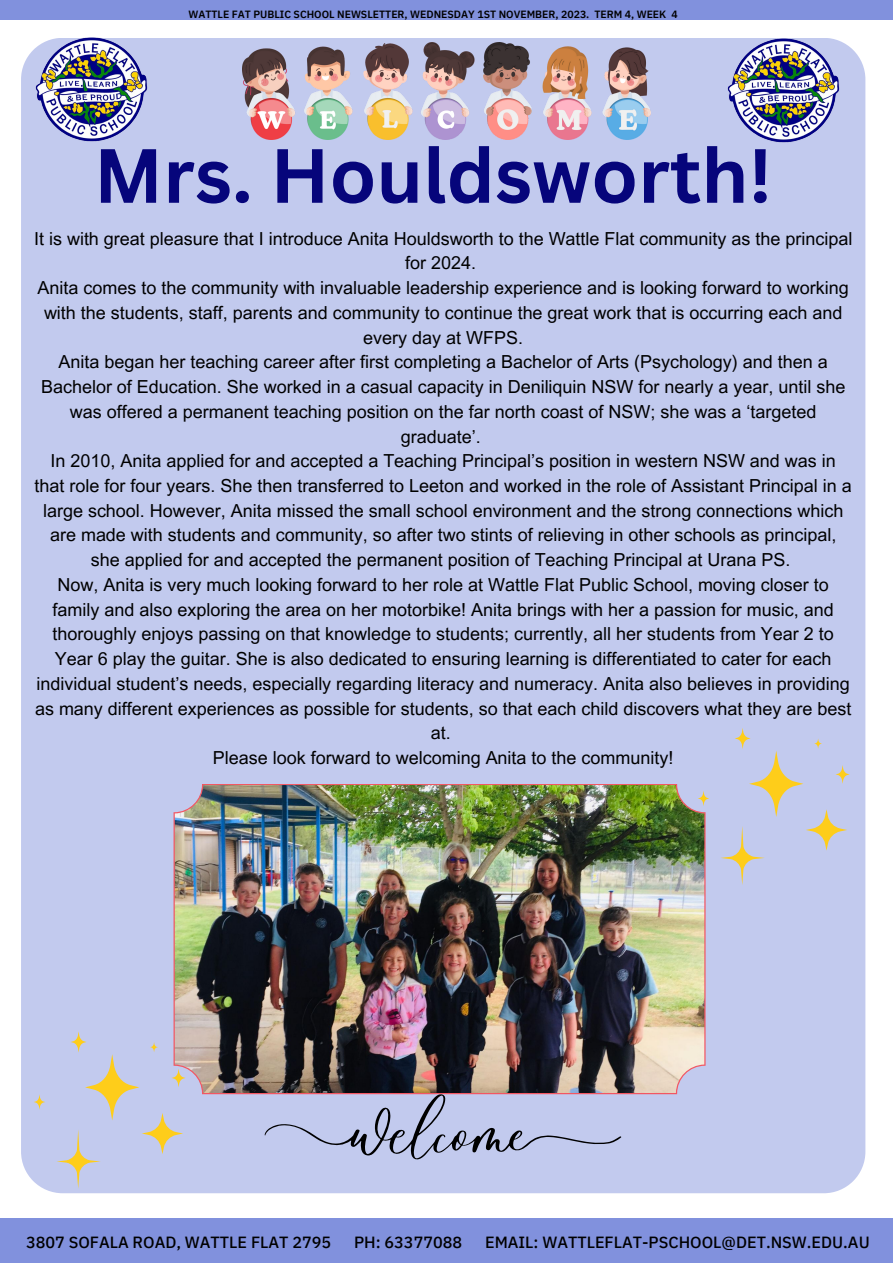
<style>
.page{position:relative;width:893px;height:1264px;background:#fff}
.page>*{position:absolute;margin:0;border:0;box-sizing:border-box;transform-origin:0 0}
.t1{font:700 75px "Canva Sans";color:#06057b}
.t2{font:18px/24.8px "Arial MT Pro";color:#000;text-align:center}
.t3{font:500 16.2px "IBM Plex Sans Thai";color:#000}
.t4{font:600 10.5px "IBM Plex Sans Thai";color:#000}
</style>
<div class="page">
<div style="left:0;top:1218px;width:892px;height:44px;background:#8191dd"></div>
<div style="left:0;top:0;width:892px;height:20px;background:#8191dd"></div>
<div style="left:21px;top:38px;width:844px;height:1155px;background:#c2caee"></div>
<img style="left:697px;top:38px;width:168px;height:112px">
<img style="left:21px;top:37px;width:152px;height:111px">
<svg style="left:705px;top:790px;width:4px;height:16px"></svg>
<svg style="left:720px;top:727px;width:129px;height:158px;background:#c6cadd"></svg>
<img style="left:173px;top:783px;width:532px;height:311px">
<svg style="left:34px;top:1094px;width:11px;height:15px"></svg>
<svg style="left:56px;top:1031px;width:129px;height:157px;background:#c7c9db"></svg>
<img style="left:242px;top:43px;width:408px;height:96px">
<svg style="left:265px;top:1094px;width:356px;height:65px;background:#b2b9da"></svg>
<p class="t4" style="left:188px;top:8px;width:490px">WATTLE FAT PUBLIC SCHOOL NEWSLETTER, WEDNESDAY 1ST NOVEMBER, 2023. TERM 4, WEEK 4</p>
<p class="t1" style="left:94px;top:123px;width:679px">Mrs. Houldsworth!</p>
<p class="t2" style="left:34px;top:228px;width:819px">It is with great pleasure that I introduce Anita Houldsworth to the Wattle Flat community as the principal for 2024.</p>
<p class="t2" style="left:38px;top:277px;width:812px">Anita comes to the community with invaluable leadership experience and is looking forward to working with the students, staff, parents and community to continue the great work that is occurring each and every day at WFPS.</p>
<p class="t2" style="left:41px;top:352px;width:805px">Anita began her teaching career after first completing a Bachelor of Arts (Psychology) and then a Bachelor of Education. She worked in a casual capacity in Deniliquin NSW for nearly a year, until she was offered a permanent teaching position on the far north coast of NSW; she was a ‘targeted graduate’.</p>
<p class="t2" style="left:34px;top:451px;width:818px">In 2010, Anita applied for and accepted a Teaching Principal’s position in western NSW and was in that role for four years. She then transferred to Leeton and worked in the role of Assistant Principal in a large school. However, Anita missed the small school environment and the strong connections which are made with students and community, so after two stints of relieving in other schools as principal, she applied for and accepted the permanent position of Teaching Principal at Urana PS.</p>
<p class="t2" style="left:35px;top:574px;width:817px">Now, Anita is very much looking forward to her role at Wattle Flat Public School, moving closer to family and also exploring the area on her motorbike! Anita brings with her a passion for music, and thoroughly enjoys passing on that knowledge to students; currently, all her students from Year 2 to Year 6 play the guitar. She is also dedicated to ensuring learning is differentiated to cater for each individual student’s needs, especially regarding literacy and numeracy. Anita also believes in providing as many different experiences as possible for students, so that each child discovers what they are best at.</p>
<p class="t2" style="left:213px;top:747px;width:462px">Please look forward to welcoming Anita to the community!</p>
<p class="t3" style="left:26px;top:1232px;width:306px">3807 SOFALA ROAD, WATTLE FLAT 2795</p>
<p class="t3" style="left:354px;top:1232px;width:110px">PH: 63377088</p>
<p class="t3" style="left:485px;top:1232px;width:386px">EMAIL: WATTLEFLAT-PSCHOOL@DET.NSW.EDU.AU</p>
</div>
